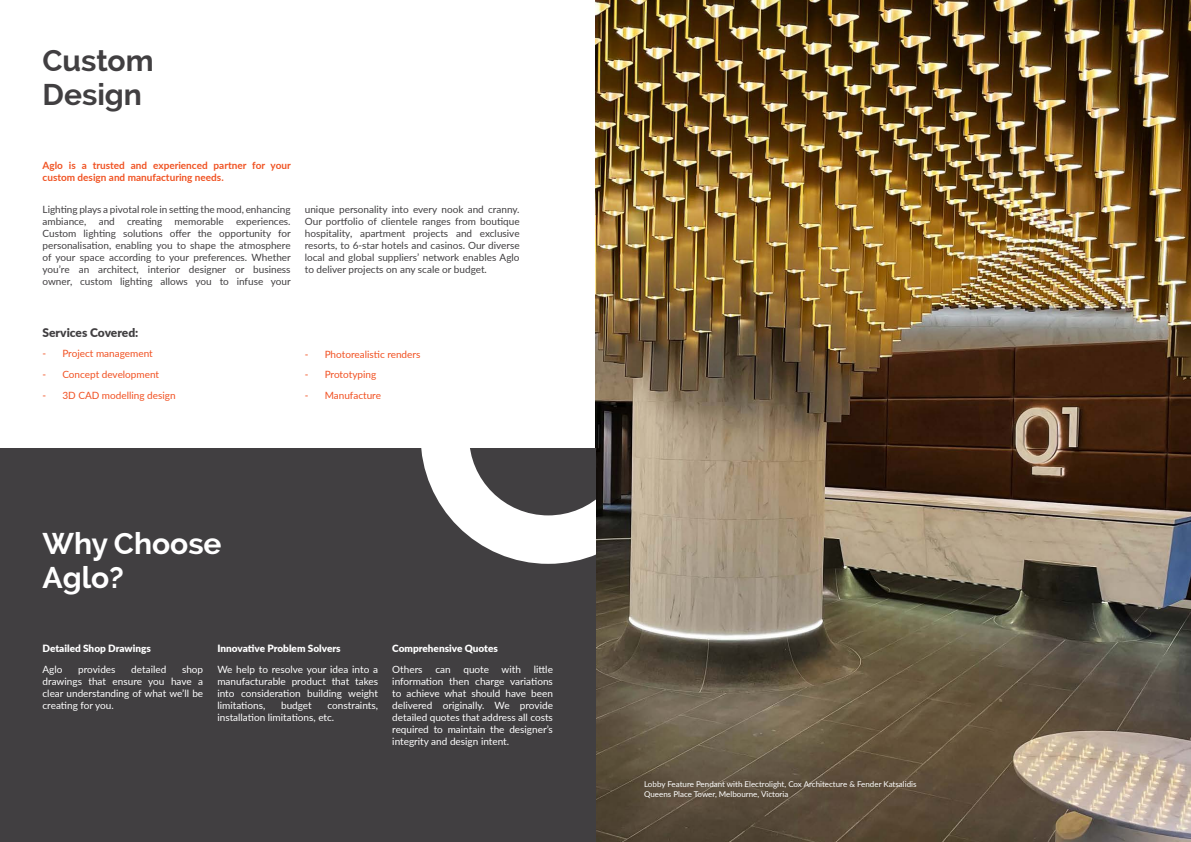
<style>
.page{position:relative;width:1191px;height:842px;background:#fff}
.page>*{position:absolute;margin:0;border:0;box-sizing:border-box;transform-origin:0 0}
.t1{font:700 30px/34px "Raleway";color:#fff}
.t2{font:700 30px/34px "Raleway";color:#413f41}
.t3{font:900 12px "Lato";color:#413f41}
.t4{font:10px/12px "Lato";color:#413f41;text-align:justify}
.t5{font:10px/12px "Lato";color:#fff;text-align:justify}
.t6{font:10px "Lato";color:#f15122}
.t7{font:700 10px/12px "Lato";color:#f05323}
.t8{font:900 10px "Lato";color:#fff}
.t9{font:8px/10px "Lato";color:#fff}
</style>
<div class="page">
<img style="left:595px;top:0;width:596px;height:842px">
<div style="left:0;top:449px;width:595px;height:393px;background:#413f41"></div>
<svg style="left:420px;top:448px;width:175px;height:116px"></svg>
<h1 class="t2" style="left:43px;top:46px;width:113px">Custom<br>Design</h1>
<p class="t7" style="left:43px;top:159px;width:250px">Aglo is a trusted and experienced partner for your custom design and manufacturing needs.</p>
<p class="t4" style="left:43px;top:203px;width:250px">Lighting plays a pivotal role in setting the mood, enhancing ambiance, and creating memorable experiences.<br>Custom lighting solutions offer the opportunity for personalisation, enabling you to shape the atmosphere of your space according to your preferences. Whether you’re an architect, interior designer or business owner, custom lighting allows you to infuse your</p>
<p class="t4" style="left:305px;top:203px;width:216px">unique personality into every nook and cranny.<br>Our portfolio of clientele ranges from boutique hospitality, apartment projects and exclusive resorts, to 6-star hotels and casinos. Our diverse local and global suppliers’ network enables Aglo to deliver projects on any scale or budget.</p>
<p class="t3" style="left:43px;top:328px;width:97px">Services Covered:</p>
<p class="t6" style="left:43px;top:350px;width:112px">- Project management</p>
<p class="t6" style="left:43px;top:371px;width:118px">- Concept development</p>
<p class="t6" style="left:43px;top:391px;width:135px">- 3D CAD modelling design</p>
<p class="t6" style="left:305px;top:350px;width:117px">- Photorealistic renders</p>
<p class="t6" style="left:305px;top:371px;width:73px">- Prototyping</p>
<p class="t6" style="left:305px;top:391px;width:78px">- Manufacture</p>
<h1 class="t1" style="left:43px;top:529px;width:181px">Why Choose<br>Aglo?</h1>
<p class="t8" style="left:43px;top:645px;width:110px">Detailed Shop Drawings</p>
<p class="t5" style="left:43px;top:663px;width:21px">Aglo</p>
<p class="t5" style="left:78px;top:663px;width:39px">provides</p>
<p class="t5" style="left:131px;top:663px;width:37px">detailed</p>
<p class="t5" style="left:43px;top:663px;width:162px;text-indent:139px">shop drawings that ensure you have a clear understanding of what we’ll be creating for you.</p>
<p class="t8" style="left:217px;top:641px;width:125px">Innovative Problem Solvers</p>
<p class="t5" style="left:217px;top:663px;width:162px">We help to resolve your idea into a manufacturable product that takes into consideration building weight limitations,</p>
<p class="t5" style="left:281px;top:699px;width:32px">budget</p>
<p class="t5" style="left:217px;top:699px;width:162px;text-indent:110px">constraints, installation limitations, etc.</p>
<p class="t8" style="left:392px;top:641px;width:107px">Comprehensive Quotes</p>
<p class="t5" style="left:392px;top:663px;width:32px">Others</p>
<p class="t5" style="left:435px;top:663px;width:17px">can</p>
<p class="t5" style="left:463px;top:663px;width:27px">quote</p>
<p class="t5" style="left:501px;top:663px;width:21px">with</p>
<p class="t5" style="left:392px;top:663px;width:162px;text-indent:141px">little information then charge variations to achieve what should have been delivered originally. We provide detailed quotes that address all costs required to maintain the designer’s integrity and design intent.</p>
<p class="t9" style="left:644px;top:778px;width:274px">Lobby Feature Pendant with Electrolight, Cox Architecture &amp; Fender Katsalidis<br>Queens Place Tower, Melbourne, Victoria</p>
</div>
